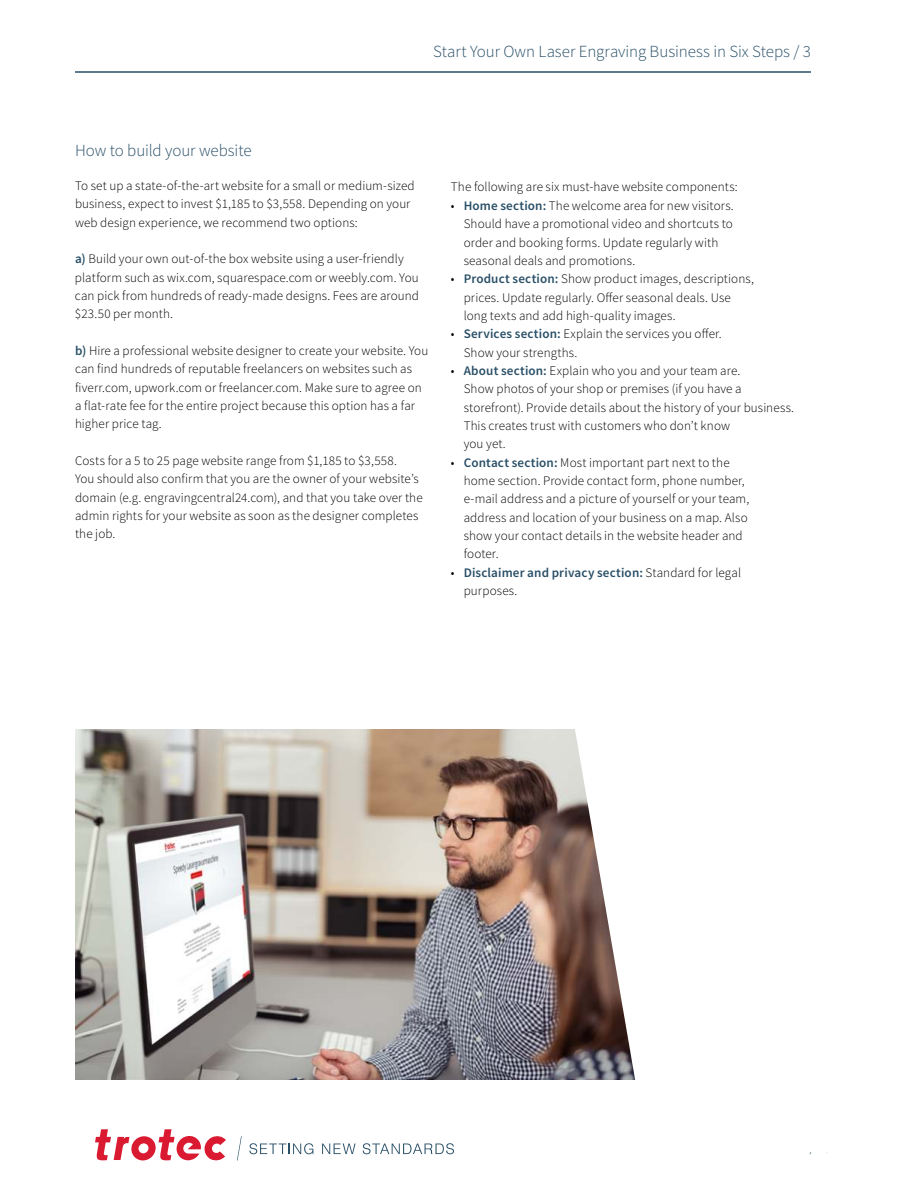
<style>
.page{position:relative;width:918px;height:1188px;background:#fff}
.page>*{position:absolute;margin:0;border:0;box-sizing:border-box;transform-origin:0 0}
.t1{font:300 16.95px "Source Sans Pro";letter-spacing:-.005em;color:#294f67}
.t2{font:300 13.05px/18.3px "Source Sans Pro";letter-spacing:.01em;color:#000}
.t3{font:600 13.05px/18.3px "Source Sans Pro";letter-spacing:.01em;color:#294f67}
.s1{font-weight:600;color:#294f67}
.s2{font-weight:300;color:#000}
</style>
<div class="page">
<svg style="left:237px;top:1136px;width:5px;height:25px"></svg>
<svg style="left:249px;top:1143px;width:64px;height:11px"></svg>
<svg style="left:322px;top:1144px;width:34px;height:10px"></svg>
<svg style="left:363px;top:1143px;width:91px;height:11px"></svg>
<svg style="left:95px;top:1129px;width:131px;height:32px"></svg>
<img style="left:75px;top:730px;width:464px;height:350px">
<svg style="left:539px;top:729px;width:97px;height:351px"></svg>
<hr style="left:75px;top:72px;width:736px;height:1px;background:#294f67">
<p class="t1" style="left:75px;top:143px;width:178px">How to build your website</p>
<p class="t1" style="left:433px;top:44px;width:379px">Start Your Own Laser Engraving Business in Six Steps / 3</p>
<p class="t2" style="left:75px;top:177px;width:341px">To set up a state-of-the-art website for a small or medium-sized business, expect to invest $1,185 to $3,558. Depending on your web design experience, we recommend two options:</p>
<p class="t2" style="left:75px;top:251px;width:346px"><span class="s1">a)</span> Build your own out-of-the box website using a user-friendly platform such as wix.com, squarespace.com or weebly.com. You can pick from hundreds of ready-made designs. Fees are around $23.50 per month.</p>
<p class="t2" style="left:75px;top:342px;width:355px"><span class="s1">b)</span> Hire a professional website designer to create your website. You can find hundreds of reputable freelancers on websites such as fiverr.com, upwork.com or freelancer.com. Make sure to agree on a flat-rate fee for the entire project because this option has a far higher price tag.</p>
<p class="t2" style="left:75px;top:452px;width:349px">Costs for a 5 to 25 page website range from $1,185 to $3,558.<br>You should also confirm that you are the owner of your website’s domain (e.g. engravingcentral24.com), and that you take over the admin rights for your website as soon as the designer completes the job.</p>
<p class="t2" style="left:451px;top:179px;width:288px">The following are six must-have website components:</p>
<p class="t2" style="left:464px;top:197px;width:272px;text-indent:-13px">• <span class="s1">Home section:</span> The welcome area for new visitors.<br>Should have a promotional video and shortcuts to order and booking forms. Update regularly with seasonal deals and promotions.</p>
<p class="t2" style="left:464px;top:271px;width:292px;text-indent:-13px">• <span class="s1">Product section:</span> Show product images, descriptions, prices. Update regularly. Offer seasonal deals. Use long texts and add high-quality images.</p>
<p class="t2" style="left:464px;top:326px;width:260px;text-indent:-13px">• <span class="s1">Services section:</span> Explain the services you offer.<br>Show your strengths.</p>
<p class="t2" style="left:464px;top:362px;width:332px;text-indent:-13px">• <span class="s1">About section:</span> Explain who you and your team are.<br>Show photos of your shop or premises (if you have a storefront). Provide details about the history of your business.<br>This creates trust with customers who don’t know<br>you yet.</p>
<p class="t2" style="left:464px;top:454px;width:287px;text-indent:-13px">• <span class="s1">Contact section:</span> Most important part next to the home section. Provide contact form, phone number, e-mail address and a picture of yourself or your team, address and location of your business on a map. Also show your contact details in the website header and footer.</p>
<p class="t3" style="left:464px;top:564px;width:279px;text-indent:-13px"><span class="s2">•</span> Disclaimer and privacy section: <span class="s2">Standard for legal purposes.</span></p>
</div>
